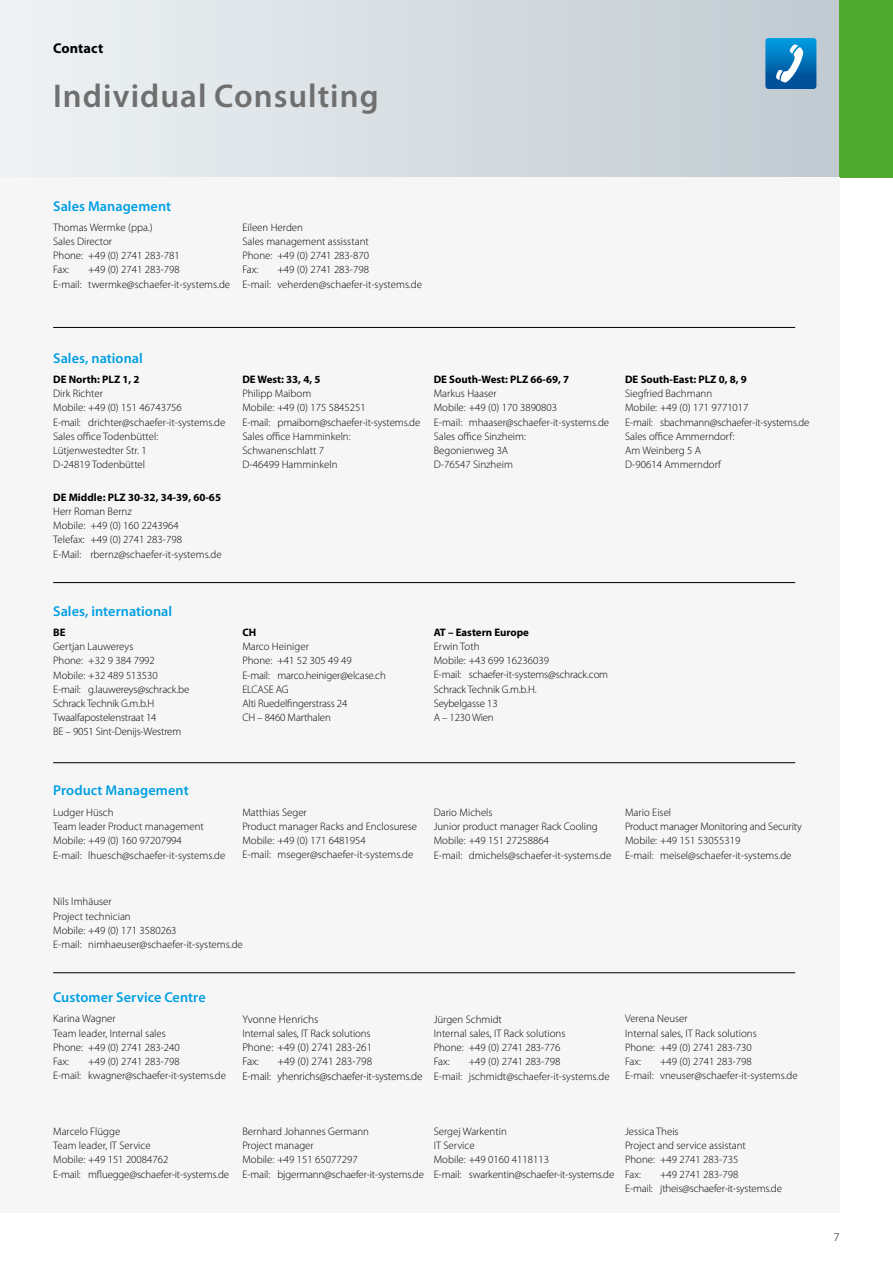
<style>
.page{position:relative;width:893px;height:1263px;background:#fff}
.page>*{position:absolute;margin:0;border:0;box-sizing:border-box;transform-origin:0 0}
.t1{font:600 33px "Myriad Pro";letter-spacing:.03em;color:#706f6f}
.t2{font:600 14.25px "Myriad Pro";letter-spacing:.005em;color:#009fe3}
.t3{font:700 14.25px "Myriad Pro";letter-spacing:.005em;color:#000}
.t4{font:300 12px "Myriad Pro";color:#000}
.t5{font:300 11.25px/14.2px "Myriad Pro";letter-spacing:-.005em;color:#000}
.t6{font:300 10.8px/14.2px "Myriad Pro";color:#000}
.t7{font:700 10.8px "Myriad Pro";color:#000}
</style>
<div class="page">
<div style="left:0;top:0;width:840px;height:178px;background:linear-gradient(to right,#eff2f4,#c0cad0)"></div>
<div style="left:840px;top:0;width:53px;height:178px;background:#4fa830"></div>
<svg style="left:765px;top:38px;width:51px;height:51px;background:#2584c1"></svg>
<div style="left:0;top:178px;width:840px;height:1035px;background:#f6f6f6"></div>
<hr style="left:53px;top:327px;width:742px;height:1px;background:#000">
<hr style="left:53px;top:972px;width:742px;height:1px;background:#000">
<hr style="left:53px;top:582px;width:742px;height:1px;background:#000">
<hr style="left:53px;top:762px;width:742px;height:1px;background:#000">
<h2 class="t3" style="left:53px;top:39px;width:52px">Contact</h2>
<h1 class="t1" style="left:53px;top:75px;width:327px">Individual Consulting</h1>
<h2 class="t2" style="left:53px;top:197px;width:119px">Sales Management</h2>
<p class="t6" style="left:53px;top:220px;width:128px">Thomas Wermke (ppa.)<br>Sales Director<br>Phone: +49 (0) 2741 283-781<br>Fax:</p>
<p class="t6" style="left:53px;top:263px;width:179px;text-indent:35px">+49 (0) 2741 283-798<br>E-mail: twermke@schaefer-it-systems.de</p>
<p class="t6" style="left:242px;top:220px;width:128px">Eileen Herden<br>Sales management assisstant<br>Phone: +49 (0) 2741 283-870<br>Fax:</p>
<p class="t6" style="left:242px;top:263px;width:181px;text-indent:35px">+49 (0) 2741 283-798<br>E-mail: veherden@schaefer-it-systems.de</p>
<h2 class="t2" style="left:53px;top:349px;width:91px">Sales, national</h2>
<p class="t7" style="left:53px;top:372px;width:88px">DE North: PLZ 1, 2</p>
<p class="t6" style="left:53px;top:386px;width:174px">Dirk Richter<br>Mobile: +49 (0) 151 46743756<br>E-mail: drichter@schaefer-it-systems.de<br>Sales office Todenbüttel:<br>Lütjenwestedter Str. 1<br>D-24819 Todenbüttel</p>
<p class="t7" style="left:53px;top:490px;width:169px">DE Middle: PLZ 30-32, 34-39, 60-65</p>
<p class="t6" style="left:53px;top:504px;width:170px">Herr Roman Bernz<br>Mobile: +49 (0) 160 2243964<br>Telefax: +49 (0) 2741 283-798<br>E-Mail: rbernz@schaefer-it-systems.de</p>
<p class="t7" style="left:242px;top:372px;width:80px">DE West: 33, 4, 5</p>
<p class="t6" style="left:242px;top:386px;width:179px">Philipp Maibom<br>Mobile: +49 (0) 175 5845251<br>E-mail: pmaibom@schaefer-it-systems.de<br>Sales office Hamminkeln:<br>Schwanenschlatt 7<br>D-46499 Hamminkeln</p>
<p class="t7" style="left:434px;top:372px;width:137px">DE South-West: PLZ 66-69, 7</p>
<p class="t6" style="left:434px;top:386px;width:177px">Markus Haaser<br>Mobile: +49 (0) 170 3890803<br>E-mail: mhaaser@schaefer-it-systems.de<br>Sales office Sinzheim:<br>Begonienweg 3A<br>D-76547 Sinzheim</p>
<p class="t7" style="left:625px;top:372px;width:123px">DE South-East: PLZ 0, 8, 9</p>
<p class="t6" style="left:625px;top:386px;width:186px">Siegfried Bachmann<br>Mobile: +49 (0) 171 9771017<br>E-mail: sbachmann@schaefer-it-systems.de<br>Sales office Ammerndorf:<br>Am Weinberg 5 A<br>D-90614 Ammerndorf</p>
<h2 class="t2" style="left:53px;top:602px;width:121px">Sales, international</h2>
<p class="t7" style="left:53px;top:625px;width:14px">BE</p>
<p class="t6" style="left:53px;top:639px;width:138px">Gertjan Lauwereys<br>Phone: +32 9 384 7992<br>Mobile: +32 489 513530<br>E-mail: g.lauwereys@schrack.be<br>Schrack Technik G.m.b.H<br>Twaalfapostelenstraat 14<br>BE – 9051 Sint-Denijs-Westrem</p>
<p class="t7" style="left:242px;top:625px;width:15px">CH</p>
<p class="t6" style="left:242px;top:639px;width:145px">Marco Heiniger<br>Phone: +41 52 305 49 49<br>E-mail: marco.heiniger@elcase.ch<br>ELCASE AG<br>Alti Ruedelfingerstrass 24<br>CH – 8460 Marthalen</p>
<p class="t7" style="left:434px;top:625px;width:97px">AT – Eastern Europe</p>
<p class="t6" style="left:434px;top:639px;width:176px">Erwin Toth<br>Mobile: +43 699 16236039<br>E-mail: schaefer-it-systems@schrack.com<br>Schrack Technik G.m.b.H.<br>Seybelgasse 13<br>A – 1230 Wien</p>
<h2 class="t2" style="left:53px;top:781px;width:137px">Product Management</h2>
<p class="t6" style="left:242px;top:805px;width:176px">Matthias Seger<br>Product manager Racks and Enclosurese<br>Mobile: +49 (0) 171 6481954<br>E-mail: mseger@schaefer-it-systems.de</p>
<p class="t6" style="left:434px;top:805px;width:179px">Dario Michels<br>Junior product manager Rack Cooling<br>Mobile: +49 151 27258864<br>E-mail: dmichels@schaefer-it-systems.de</p>
<p class="t6" style="left:53px;top:805px;width:174px">Ludger Hüsch<br>Team leader Product management<br>Mobile: +49 (0) 160 97207994<br>E-mail: lhuesch@schaefer-it-systems.de</p>
<p class="t6" style="left:625px;top:805px;width:178px">Mario Eisel<br>Product manager Monitoring and Security<br>Mobile: +49 151 53055319<br>E-mail: meisel@schaefer-it-systems.de</p>
<p class="t6" style="left:53px;top:894px;width:191px">Nils Imhäuser<br>Project technician<br>Mobile: +49 (0) 171 3580263<br>E-mail: nimhaeuser@schaefer-it-systems.de</p>
<h2 class="t2" style="left:53px;top:988px;width:154px">Customer Service Centre</h2>
<p class="t6" style="left:53px;top:1011px;width:128px">Karina Wagner<br>Team leader, Internal sales<br>Phone: +49 (0) 2741 283-240<br>Fax:</p>
<p class="t6" style="left:53px;top:1054px;width:174px;text-indent:35px">+49 (0) 2741 283-798<br>E-mail: kwagner@schaefer-it-systems.de</p>
<p class="t5" style="left:242px;top:1012px;width:78px">Yvonne Henrichs</p>
<p class="t6" style="left:242px;top:1026px;width:130px">Internal sales, IT Rack solutions</p>
<p class="t5" style="left:242px;top:1040px;width:131px">Phone: +49 (0) 2741 283-261<br>Fax:</p>
<p class="t5" style="left:242px;top:1054px;width:182px;text-indent:35px">+49 (0) 2741 283-798<br>E-mail: yhenrichs@schaefer-it-systems.de</p>
<p class="t6" style="left:434px;top:1012px;width:133px">Jürgen Schmidt<br>Internal sales, IT Rack solutions<br>Phone: +49 (0) 2741 283-776<br>Fax:</p>
<p class="t6" style="left:434px;top:1055px;width:177px;text-indent:35px">+49 (0) 2741 283-798<br>E-mail: jschmidt@schaefer-it-systems.de</p>
<p class="t6" style="left:625px;top:1011px;width:133px">Verena Neuser<br>Internal sales, IT Rack solutions<br>Phone: +49 (0) 2741 283-730<br>Fax:</p>
<p class="t6" style="left:625px;top:1054px;width:174px;text-indent:35px">+49 (0) 2741 283-798<br>E-mail: vneuser@schaefer-it-systems.de</p>
<p class="t6" style="left:53px;top:1124px;width:177px">Marcelo Flügge<br>Team leader, IT Service<br>Mobile: +49 151 20084762<br>E-mail: mfluegge@schaefer-it-systems.de</p>
<p class="t6" style="left:242px;top:1124px;width:183px">Bernhard Johannes Germann<br>Project manager<br>Mobile: +49 151 65077297<br>E-mail: bjgermann@schaefer-it-systems.de</p>
<p class="t6" style="left:434px;top:1124px;width:182px">Sergej Warkentin<br>IT Service<br>Mobile: +49 0160 4118113<br>E-mail: swarkentin@schaefer-it-systems.de</p>
<p class="t6" style="left:625px;top:1124px;width:122px">Jessica Theis<br>Project and service assistant<br>Phone: +49 2741 283-735<br>Fax:</p>
<p class="t6" style="left:625px;top:1167px;width:158px;text-indent:35px">+49 2741 283-798<br>E-mail: jtheis@schaefer-it-systems.de</p>
<p class="t4" style="left:834px;top:1230px;width:7px">7</p>
</div>
